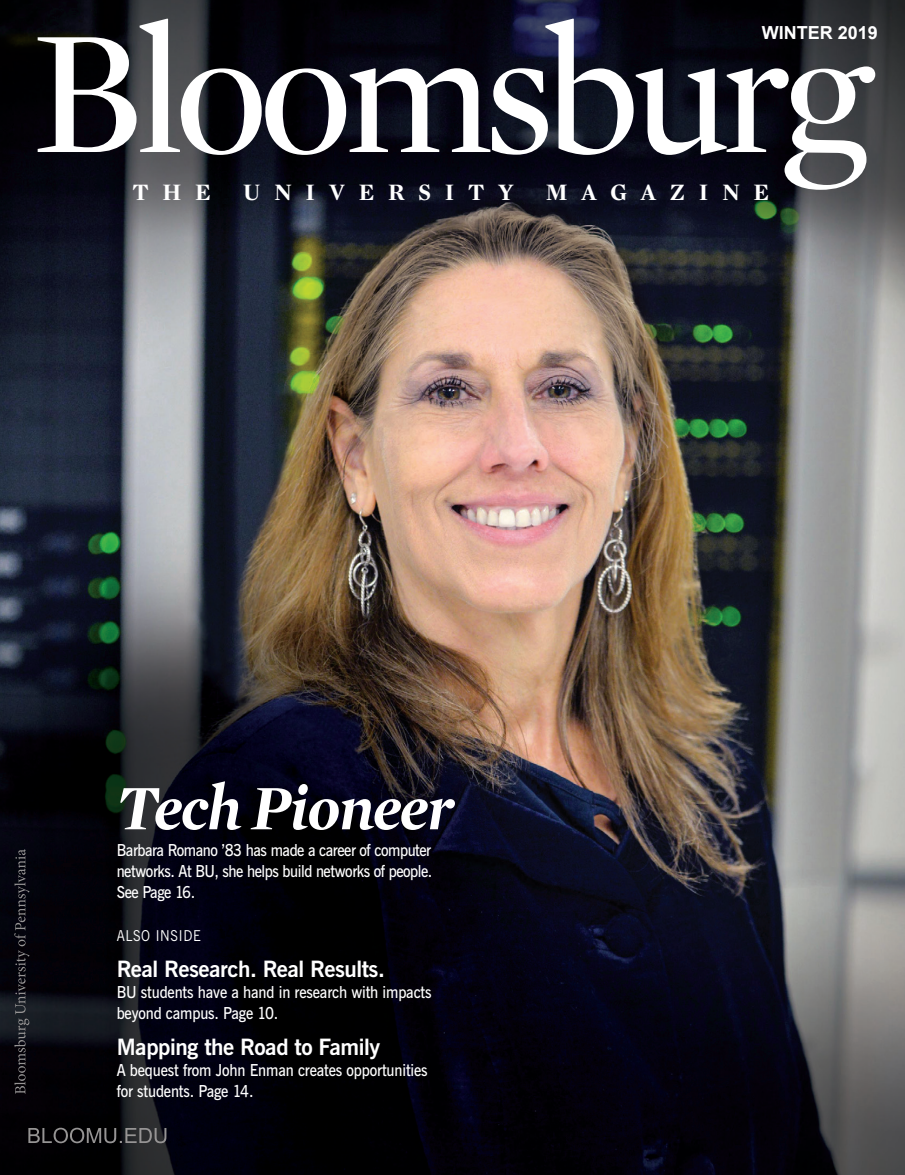
<style>
.page{position:relative;width:905px;height:1175px;background:#fff}
.page>*{position:absolute;margin:0;border:0;box-sizing:border-box;transform-origin:0 0}
.t1{font:180px "Mercury Display";letter-spacing:-.05em;color:#fff}
.t2{font:italic 700 64.5px "Mercury Display";letter-spacing:-.02em;color:#fff}
.t3{font:700 24px "Mercury Display";letter-spacing:.57em;color:#fff}
.t4{font:700 22.5px "News Gothic";letter-spacing:-.02em;color:#fff}
.t5{font:700 18px "Arial";color:#fff}
.t6{font:600 16.5px/21px "News Gothic";letter-spacing:-.01em;color:#fff;scale:.9 1}
.t7{font:600 16.5px/21px "News Gothic";letter-spacing:-.03em;color:#fff;scale:.9 1}
.t8{font:15px "News Gothic";letter-spacing:.05em;color:#fff;scale:.9 1}
</style>
<div class="page">
<img style="left:0;top:0;width:904px;height:1174px">
<svg style="left:14px;top:849px;width:15px;height:244px"></svg>
<svg style="left:28px;top:1127px;width:138px;height:16px"></svg>
<p class="t1" style="left:31px;top:-32px;width:840px">Bloomsburg</p>
<p class="t5" style="left:761px;top:21px;width:118px">WINTER 2019</p>
<p class="t3" style="left:132px;top:174px;width:80px">THE</p>
<p class="t3" style="left:243px;top:174px;width:272px">UNIVERSITY</p>
<p class="t3" style="left:546px;top:174px;width:225px">MAGAZINE</p>
<p class="t2" style="left:117px;top:761px;width:338px">Tech Pioneer</p>
<p class="t7" style="left:117px;top:840px;width:352px">Barbara Romano ’83 has made a career of computer networks. At BU, she helps build networks of people.</p>
<p class="t7" style="left:117px;top:882px;width:89px">See Page 16.</p>
<p class="t8" style="left:117px;top:925px;width:95px">ALSO INSIDE</p>
<p class="t4" style="left:117px;top:954px;width:270px">Real Research. Real Results.</p>
<p class="t6" style="left:117px;top:981px;width:351px">BU students have a hand in research with impacts beyond campus. Page 10.</p>
<p class="t4" style="left:117px;top:1032px;width:265px">Mapping the Road to Family</p>
<p class="t6" style="left:117px;top:1059px;width:347px">A bequest from John Enman creates opportunities for students. Page 14.</p>
</div>
